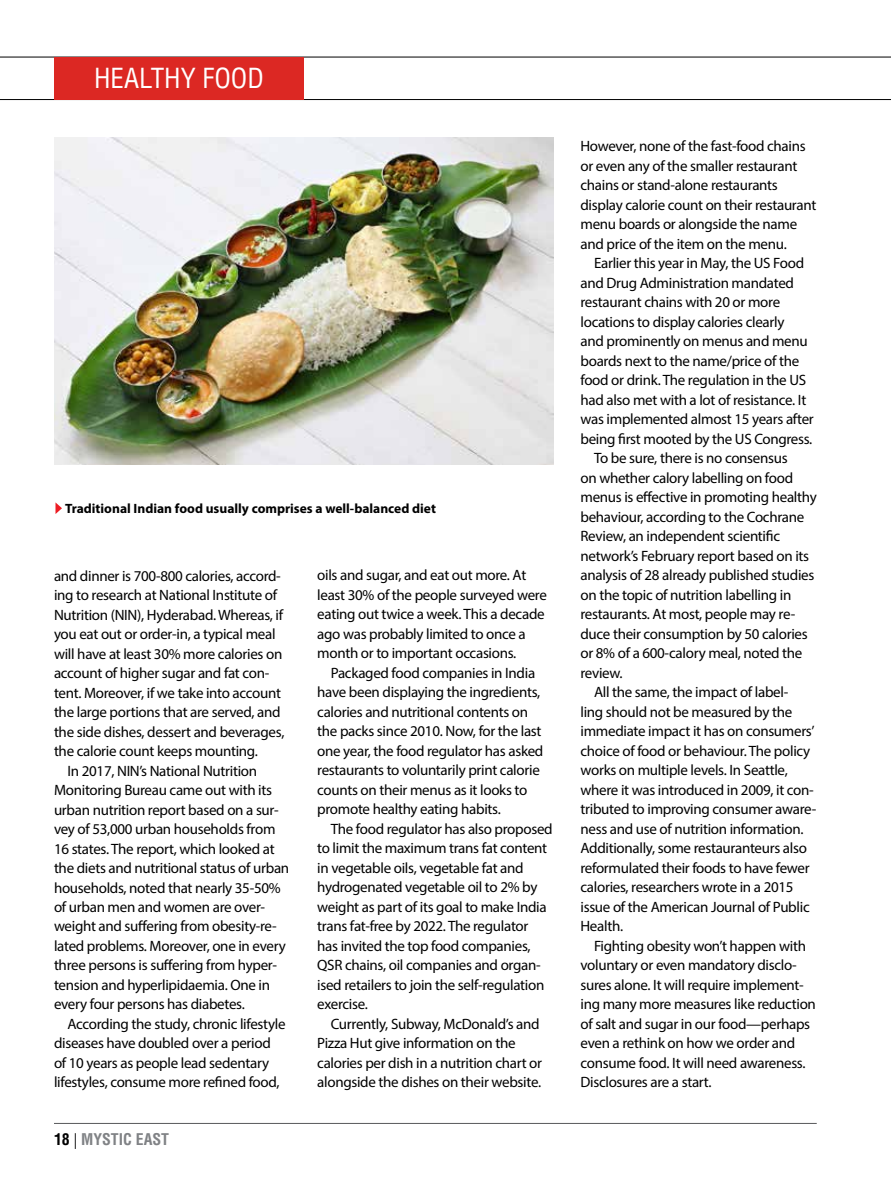
<style>
.page{position:relative;width:891px;height:1188px;background:#fff}
.page>*{position:absolute;margin:0;border:0;box-sizing:border-box;transform-origin:0 0}
.t1{font:condensed 27px "Helvetica LT Std";color:#fff}
.t2{font:700 condensed 15.75px "Helvetica LT Std";color:#808285}
.t3{font:15px/19.5px "Myriad Pro";letter-spacing:-.02em;color:#000}
.t4{font:700 13.5px "Myriad Pro";color:#000}
.s1{color:#000}
.s2{font-weight:300;font-stretch:normal;color:#000}
</style>
<div class="page">
<hr style="left:54px;top:1123px;width:763px;height:1px;background:#58595b">
<hr style="left:0;top:57px;width:891px;height:1px;background:#000">
<hr style="left:0;top:99px;width:891px;height:1px;background:#000">
<img style="left:54px;top:137px;width:500px;height:328px">
<svg style="left:56px;top:503px;width:6px;height:11px"></svg>
<div style="left:54px;top:57px;width:250px;height:42px;background:#dc2823"></div>
<h1 class="t1" style="left:94px;top:61px;width:171px">HEALTHY FOOD</h1>
<p class="t4" style="left:65px;top:500px;width:372px">Traditional Indian food usually comprises a well-balanced diet</p>
<p class="t3" style="left:54px;top:565px;width:228px">and dinner is 700-800 calories, accord-</p>
<p class="t3" style="left:54px;top:585px;width:225px">ing to research at National Institute of</p>
<p class="t3" style="left:54px;top:604px;width:231px">Nutrition (NIN), Hyderabad. Whereas, if</p>
<p class="t3" style="left:54px;top:624px;width:223px">you eat out or order-in, a typical meal</p>
<p class="t3" style="left:54px;top:643px;width:230px">will have at least 30% more calories on</p>
<p class="t3" style="left:54px;top:663px;width:217px">account of higher sugar and fat con-</p>
<p class="t3" style="left:54px;top:682px;width:229px">tent. Moreover, if we take into account</p>
<p class="t3" style="left:54px;top:702px;width:228px">the large portions that are served, and</p>
<p class="t3" style="left:54px;top:721px;width:232px">the side dishes, dessert and beverages,</p>
<p class="t3" style="left:54px;top:741px;width:205px">the calorie count keeps mounting.</p>
<p class="t3" style="left:68px;top:760px;width:191px">In 2017, NIN’s National Nutrition</p>
<p class="t3" style="left:54px;top:780px;width:220px">Monitoring Bureau came out with its</p>
<p class="t3" style="left:54px;top:799px;width:226px">urban nutrition report based on a sur-</p>
<p class="t3" style="left:54px;top:819px;width:223px">vey of 53,000 urban households from</p>
<p class="t3" style="left:54px;top:838px;width:222px">16 states. The report, which looked at</p>
<p class="t3" style="left:54px;top:858px;width:237px">the diets and nutritional status of urban</p>
<p class="t3" style="left:54px;top:877px;width:228px">households, noted that nearly 35-50%</p>
<p class="t3" style="left:54px;top:897px;width:213px">of urban men and women are over-</p>
<p class="t3" style="left:54px;top:916px;width:224px">weight and suffering from obesity-re-</p>
<p class="t3" style="left:54px;top:936px;width:233px">lated problems. Moreover, one in every</p>
<p class="t3" style="left:54px;top:955px;width:225px">three persons is suffering from hyper-</p>
<p class="t3" style="left:54px;top:975px;width:218px">tension and hyperlipidaemia. One in</p>
<p class="t3" style="left:54px;top:994px;width:192px">every four persons has diabetes.</p>
<p class="t3" style="left:68px;top:1014px;width:220px">According the study, chronic lifestyle</p>
<p class="t3" style="left:54px;top:1033px;width:218px">diseases have doubled over a period</p>
<p class="t3" style="left:54px;top:1053px;width:217px">of 10 years as people lead sedentary</p>
<p class="t3" style="left:54px;top:1072px;width:227px">lifestyles, consume more refined food,</p>
<p class="t2" style="left:54px;top:1130px;width:117px"><span class="s1">18</span> <span class="s2">|</span> MYSTIC EAST</p>
<p class="t3" style="left:317px;top:565px;width:231px">oils and sugar, and eat out more. At least 30% of the people surveyed were eating out twice a week. This a decade ago was probably limited to once a month or to important occasions.</p>
<p class="t3" style="left:317px;top:663px;width:228px;text-indent:13px">Packaged food companies in India have been displaying the ingredients, calories and nutritional contents on the packs since 2010. Now, for the last one year, the food regulator has asked restaurants to voluntarily print calorie counts on their menus as it looks to promote healthy eating habits.</p>
<p class="t3" style="left:317px;top:819px;width:237px;text-indent:13px">The food regulator has also proposed to limit the maximum trans fat content in vegetable oils, vegetable fat and hydrogenated vegetable oil to 2% by weight as part of its goal to make India trans fat-free by 2022. The regulator has invited the top food companies, QSR chains, oil companies and organ&shy;ised retailers to join the self-regulation exercise.</p>
<p class="t3" style="left:317px;top:1014px;width:226px;text-indent:13px">Currently, Subway, McDonald’s and Pizza Hut give information on the calories per dish in a nutrition chart or alongside the dishes on their website.</p>
<p class="t3" style="left:580px;top:136px;width:237px">However, none of the fast-food chains or even any of the smaller restaurant chains or stand-alone restaurants display calorie count on their restaurant menu boards or alongside the name and price of the item on the menu.</p>
<p class="t3" style="left:594px;top:253px;width:212px">Earlier this year in May, the US Food</p>
<p class="t3" style="left:580px;top:273px;width:215px">and Drug Administration mandated</p>
<p class="t3" style="left:580px;top:292px;width:201px">restaurant chains with 20 or more</p>
<p class="t3" style="left:580px;top:312px;width:206px">locations to display calories clearly</p>
<p class="t3" style="left:580px;top:331px;width:229px">and prominently on menus and menu</p>
<p class="t3" style="left:580px;top:351px;width:220px">boards next to the name/price of the</p>
<p class="t3" style="left:580px;top:370px;width:227px">food or drink. The regulation in the US</p>
<p class="t3" style="left:580px;top:390px;width:227px">had also met with a lot of resistance. It</p>
<p class="t3" style="left:580px;top:409px;width:235px">was implemented almost 15 years after</p>
<p class="t3" style="left:580px;top:429px;width:233px">being first mooted by the US Congress.</p>
<p class="t3" style="left:594px;top:448px;width:195px">To be sure, there is no consensus</p>
<p class="t3" style="left:580px;top:468px;width:214px">on whether calory labelling on food</p>
<p class="t3" style="left:580px;top:487px;width:238px">menus is effective in promoting healthy</p>
<p class="t3" style="left:580px;top:507px;width:225px">behaviour, according to the Cochrane</p>
<p class="t3" style="left:580px;top:526px;width:201px">Review, an independent scientific</p>
<p class="t3" style="left:580px;top:546px;width:230px">network’s February report based on its</p>
<p class="t3" style="left:580px;top:565px;width:235px">analysis of 28 already published studies</p>
<p class="t3" style="left:580px;top:585px;width:212px">on the topic of nutrition labelling in</p>
<p class="t3" style="left:580px;top:604px;width:216px">restaurants. At most, people may re-</p>
<p class="t3" style="left:580px;top:624px;width:229px">duce their consumption by 50 calories</p>
<p class="t3" style="left:580px;top:643px;width:224px">or 8% of a 600-calory meal, noted the</p>
<p class="t3" style="left:580px;top:663px;width:44px">review.</p>
<p class="t3" style="left:594px;top:682px;width:196px">All the same, the impact of label-</p>
<p class="t3" style="left:580px;top:702px;width:213px">ling should not be measured by the</p>
<p class="t3" style="left:580px;top:721px;width:235px">immediate impact it has on consumers’</p>
<p class="t3" style="left:580px;top:741px;width:231px">choice of food or behaviour. The policy</p>
<p class="t3" style="left:580px;top:760px;width:209px">works on multiple levels. In Seattle,</p>
<p class="t3" style="left:580px;top:780px;width:235px">where it was introduced in 2009, it con-</p>
<p class="t3" style="left:580px;top:799px;width:237px">tributed to improving consumer aware-</p>
<p class="t3" style="left:580px;top:819px;width:224px">ness and use of nutrition information.</p>
<p class="t3" style="left:580px;top:838px;width:228px">Additionally, some restauranteurs also</p>
<p class="t3" style="left:580px;top:858px;width:231px">reformulated their foods to have fewer</p>
<p class="t3" style="left:580px;top:877px;width:215px">calories, researchers wrote in a 2015</p>
<p class="t3" style="left:580px;top:897px;width:231px">issue of the American Journal of Public</p>
<p class="t3" style="left:580px;top:916px;width:44px">Health.</p>
<p class="t3" style="left:594px;top:936px;width:214px">Fighting obesity won’t happen with</p>
<p class="t3" style="left:580px;top:955px;width:218px">voluntary or even mandatory disclo-</p>
<p class="t3" style="left:580px;top:975px;width:225px">sures alone. It will require implement-</p>
<p class="t3" style="left:580px;top:994px;width:237px">ing many more measures like reduction</p>
<p class="t3" style="left:580px;top:1014px;width:231px">of salt and sugar in our food—perhaps</p>
<p class="t3" style="left:580px;top:1033px;width:216px">even a rethink on how we order and</p>
<p class="t3" style="left:580px;top:1053px;width:227px">consume food. It will need awareness.</p>
<p class="t3" style="left:580px;top:1072px;width:133px">Disclosures are a start.</p>
</div>
